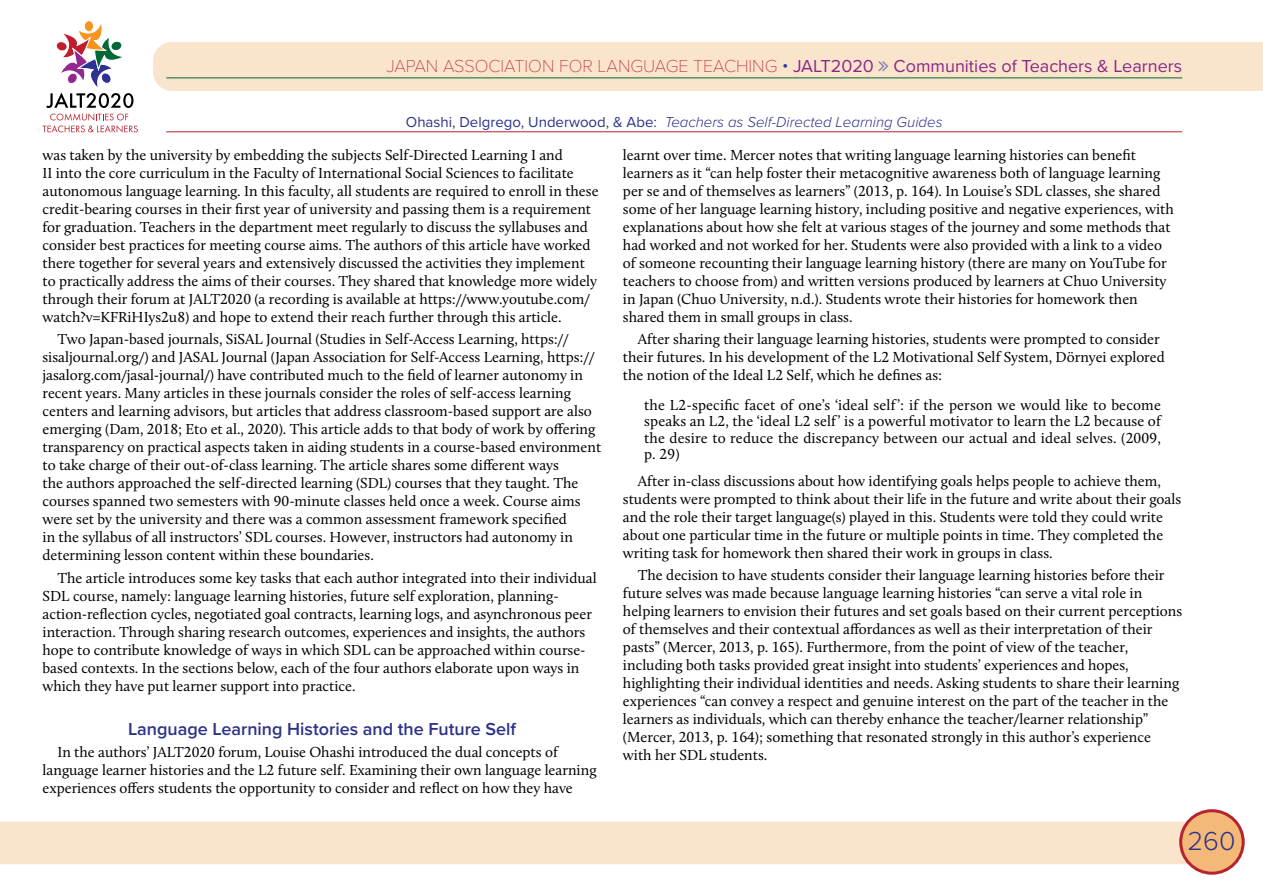
<style>
.page{position:relative;width:1263px;height:893px;background:#fff}
.page>*{position:absolute;margin:0;border:0;box-sizing:border-box;transform-origin:0 0}
.t1{font:300 27px "Proxima Nova";color:#2d3287}
.t2{font:18px "Proxima Nova";color:#892986}
.t3{font:600 18px "Proxima Nova";color:#2d3287}
.t4{font:15px/18px "Calluna";color:#000}
.t5{font:italic 300 15px "Proxima Nova";color:#2d3287}
.s1{font-family:"Proxima Nova T";font-weight:100;color:#b5232d}
.s2{font-weight:300;color:#24408f}
.s3{font-weight:400;font-style:normal}
</style>
<div class="page">
<div style="left:0;top:822px;width:1190px;height:42px;background:#fbe4cc"></div>
<div style="left:1181px;top:811px;width:62px;height:62px;background:#f4b979;border-radius:50%"></div>
<div style="left:1179px;top:809px;width:66px;height:66px;border:3px solid #b5232d;border-radius:50%"></div>
<div style="left:153px;top:42px;width:1110px;height:49px;background:#fbe4cc"></div>
<hr style="left:166px;top:78px;width:1016px;height:1px;background:#026537">
<hr style="left:166px;top:132px;width:1016px;height:1px;background:#b5232d">
<div style="left:84px;top:20px;width:10px;height:12px;border:1px solid #fff;border-radius:50%"></div>
<svg style="left:43px;top:22px;width:95px;height:111px"></svg>
<svg style="left:879px;top:61px;width:9px;height:10px"></svg>
<p class="t2" style="left:386px;top:52px;width:797px"><span class="s1">JAPAN ASSOCIATION FOR LANGUAGE TEACHING</span> <span class="s2">•</span> JALT2020 Communities of Teachers &amp; Learners</p>
<p class="t5" style="left:406px;top:111px;width:538px"><span class="s3">Ohashi, Delgrego, Underwood, &amp; Abe:</span> Teachers as Self-Directed Learning Guides</p>
<p class="t4" style="left:43px;top:146px;width:557px">was taken by the university by embedding the subjects Self-Directed Learning I and<br>II into the core curriculum in the Faculty of International Social Sciences to facilitate autonomous language learning. In this faculty, all students are required to enroll in these credit-bearing courses in their first year of university and passing them is a requirement for graduation. Teachers in the department meet regularly to discuss the syllabuses and consider best practices for meeting course aims. The authors of this article have worked there together for several years and extensively discussed the activities they implement to practically address the aims of their courses. They shared that knowledge more widely through their forum at JALT2020 (a recording is available at https://www.youtube.com/ watch?v=KFRiHIys2u8) and hope to extend their reach further through this article.</p>
<p class="t4" style="left:43px;top:330px;width:560px;text-indent:15px">Two Japan-based journals, SiSAL Journal (Studies in Self-Access Learning, https:// sisaljournal.org/) and JASAL Journal (Japan Association for Self-Access Learning, https:// jasalorg.com/jasal-journal/) have contributed much to the field of learner autonomy in recent years. Many articles in these journals consider the roles of self-access learning centers and learning advisors, but articles that address classroom-based support are also emerging (Dam, 2018; Eto et al., 2020). This article adds to that body of work by offering transparency on practical aspects taken in aiding students in a course-based environment to take charge of their out-of-class learning. The article shares some different ways<br>the authors approached the self-directed learning (SDL) courses that they taught. The courses spanned two semesters with 90-minute classes held once a week. Course aims were set by the university and there was a common assessment framework specified<br>in the syllabus of all instructors’ SDL courses. However, instructors had autonomy in determining lesson content within these boundaries.</p>
<p class="t4" style="left:43px;top:568px;width:556px;text-indent:15px">The article introduces some key tasks that each author integrated into their individual SDL course, namely: language learning histories, future self exploration, planning&shy;action-reflection cycles, negotiated goal contracts, learning logs, and asynchronous peer interaction. Through sharing research outcomes, experiences and insights, the authors hope to contribute knowledge of ways in which SDL can be approached within course&shy;based contexts. In the sections below, each of the four authors elaborate upon ways in which they have put learner support into practice.</p>
<p class="t3" style="left:128px;top:716px;width:390px">Language Learning Histories and the Future Self</p>
<p class="t4" style="left:43px;top:743px;width:556px;text-indent:15px">In the authors’ JALT2020 forum, Louise Ohashi introduced the dual concepts of language learner histories and the L2 future self. Examining their own language learning experiences offers students the opportunity to consider and reflect on how they have</p>
<p class="t4" style="left:623px;top:146px;width:552px">learnt over time. Mercer notes that writing language learning histories can benefit learners as it “can help foster their metacognitive awareness both of language learning per se and of themselves as learners” (2013, p. 164). In Louise’s SDL classes, she shared some of her language learning history, including positive and negative experiences, with explanations about how she felt at various stages of the journey and some methods that had worked and not worked for her. Students were also provided with a link to a video of someone recounting their language learning history (there are many on YouTube for teachers to choose from) and written versions produced by learners at Chuo University in Japan (Chuo University, n.d.). Students wrote their histories for homework then shared them in small groups in class.</p>
<p class="t4" style="left:623px;top:330px;width:543px;text-indent:15px">After sharing their language learning histories, students were prompted to consider their futures. In his development of the L2 Motivational Self System, Dörnyei explored the notion of the Ideal L2 Self, which he defines as:</p>
<p class="t4" style="left:644px;top:396px;width:518px;line-height:16.5px;text-align:justify">the L2-specific facet of one’s ‘ideal self’: if the person we would like to become speaks an L2, the ‘ideal L2 self’ is a powerful motivator to learn the L2 because of the desire to reduce the discrepancy between our actual and ideal selves. (2009, p. 29)</p>
<p class="t4" style="left:623px;top:471px;width:560px;text-indent:15px">After in-class discussions about how identifying goals helps people to achieve them, students were prompted to think about their life in the future and write about their goals and the role their target language(s) played in this. Students were told they could write about one particular time in the future or multiple points in time. They completed the writing task for homework then shared their work in groups in class.</p>
<p class="t4" style="left:623px;top:566px;width:561px;text-indent:15px">The decision to have students consider their language learning histories before their future selves was made because language learning histories “can serve a vital role in helping learners to envision their futures and set goals based on their current perceptions of themselves and their contextual affordances as well as their interpretation of their pasts” (Mercer, 2013, p. 165). Furthermore, from the point of view of the teacher, including both tasks provided great insight into students’ experiences and hopes, highlighting their individual identities and needs. Asking students to share their learning experiences “can convey a respect and genuine interest on the part of the teacher in the learners as individuals, which can thereby enhance the teacher/learner relationship” (Mercer, 2013, p. 164); something that resonated strongly in this author’s experience with her SDL students.</p>
<h1 class="t1" style="left:1187px;top:820px;width:49px">260</h1>
</div>
